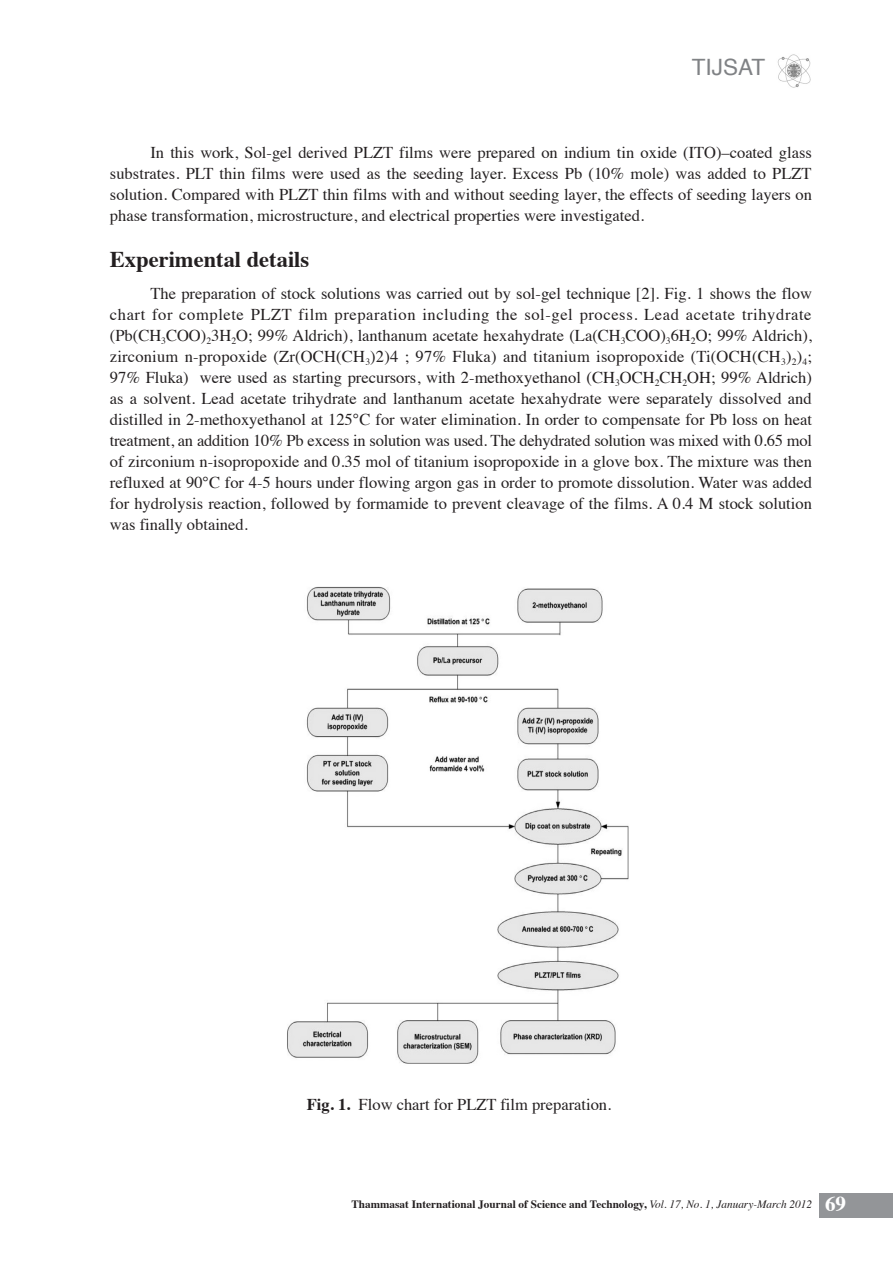
<style>
.page{position:relative;width:893px;height:1263px;background:#fff}
.page>*{position:absolute;margin:0;border:0;box-sizing:border-box;transform-origin:0 0}
.t1{font:700 22.5px "Times";color:#231f20}
.t2{font:22.5px "Helvetica";color:#808285}
.t3{font:16.5px/21px "Times";color:#231f20;text-align:justify}
.t4{font:700 11.25px "Times";color:#231f20}
.s1{font-weight:700}
.s2{font-weight:400;font-style:italic}
.s3{font-size:21px;color:#fff}
</style>
<div class="page">
<img style="left:777px;top:54px;width:34px;height:34px">
<div style="left:819px;top:1193px;width:74px;height:25px;background:#939598"></div>
<img style="left:287px;top:586px;width:342px;height:478px">
<h1 class="t2" style="left:692px;top:49px;width:75px">TIJSAT</h1>
<p class="t3" style="left:110px;top:140px;width:704px;text-indent:41px">In this work, Sol-gel derived PLZT films were prepared on indium tin oxide (ITO)–coated glass substrates. PLT thin films were used as the seeding layer. Excess Pb (10% mole) was added to PLZT solution. Compared with PLZT thin films with and without seeding layer, the effects of seeding layers on phase transformation, microstructure, and electrical properties were investigated.</p>
<h1 class="t1" style="left:110px;top:238px;width:201px">Experimental details</h1>
<p class="t3" style="left:110px;top:282px;width:704px;text-indent:41px">The preparation of stock solutions was carried out by sol-gel technique [2]. Fig. 1 shows the flow chart for complete PLZT film preparation including the sol-gel process. Lead acetate trihydrate (Pb(CH<sub>3</sub>COO)<sub>2</sub>3H<sub>2</sub>O; 99% Aldrich), lanthanum acetate hexahydrate (La(CH<sub>3</sub>COO)<sub>3</sub>6H<sub>2</sub>O; 99% Aldrich), zirconium n-propoxide (Zr(OCH(CH<sub>3</sub>)2)4 ; 97% Fluka) and titanium isopropoxide (Ti(OCH(CH<sub>3</sub>)<sub>2</sub>)<sub>4</sub>; 97% Fluka) were used as starting precursors, with 2-methoxyethanol (CH<sub>3</sub>OCH<sub>2</sub>CH<sub>2</sub>OH; 99% Aldrich) as a solvent. Lead acetate trihydrate and lanthanum acetate hexahydrate were separately dissolved and distilled in 2-methoxyethanol at 125°C for water elimination. In order to compensate for Pb loss on heat treatment, an addition 10% Pb excess in solution was used. The dehydrated solution was mixed with 0.65 mol of zirconium n-isopropoxide and 0.35 mol of titanium isopropoxide in a glove box. The mixture was then refluxed at 90°C for 4-5 hours under flowing argon gas in order to promote dissolution. Water was added for hydrolysis reaction, followed by formamide to prevent cleavage of the films. A 0.4 M stock solution was finally obtained.</p>
<p class="t3" style="left:307px;top:1093px;width:306px"><span class="s1">Fig. 1.</span> Flow chart for PLZT film preparation.</p>
<p class="t4" style="left:351px;top:1193px;width:496px">Thammasat International Journal of Science and Technology, <span class="s2">Vol. 17, No. 1, January-March 2012</span> <span class="s3">69</span></p>
</div>
